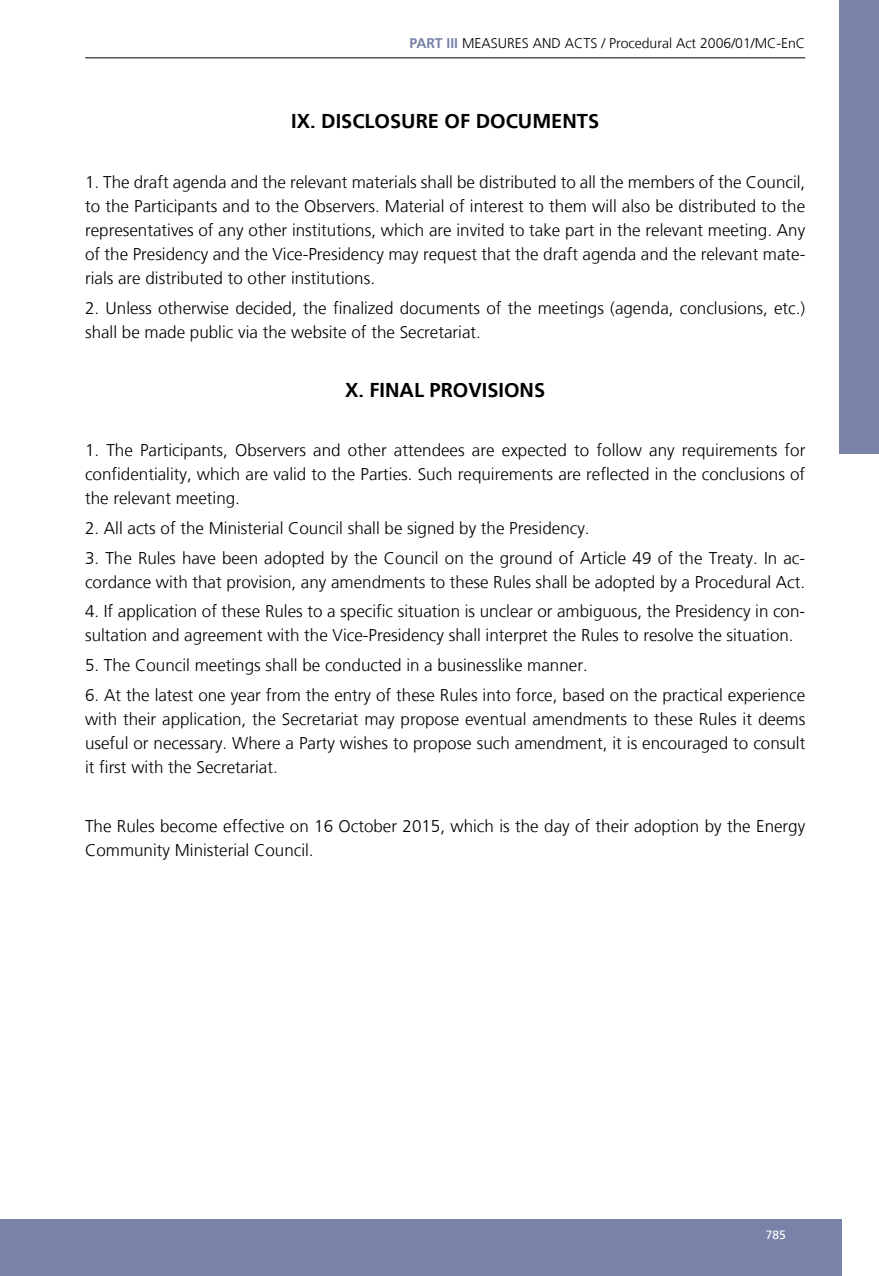
<style>
.page{position:relative;width:879px;height:1276px;background:#fff}
.page>*{position:absolute;margin:0;border:0;box-sizing:border-box;transform-origin:0 0}
.t1{font:700 20px "Frutiger LT";color:#000}
.t2{font:300 17px/24px "Frutiger LT";color:#000}
.t3{font:300 14px "Frutiger LT";color:#000}
.t4{font:12px "Frutiger LT";color:#fff}
.s1{font-weight:700;color:#7983a9}
</style>
<div class="page">
<div style="left:839px;top:0;width:40px;height:454px;background:#7983a9"></div>
<hr style="left:85px;top:57px;width:720px;height:1px;background:#000">
<div style="left:0;top:1219px;width:841px;height:57px;background:#7983a9"></div>
<p class="t3" style="left:410px;top:35px;width:397px"><span class="s1">PART III</span> MEASURES AND ACTS / Procedural Act 2006/01/MC-EnC</p>
<p class="t1" style="left:291px;top:110px;width:309px">IX. DISCLOSURE OF DOCUMENTS</p>
<p class="t2" style="left:85px;top:170px;width:722px;text-align:justify">1. The draft agenda and the relevant materials shall be distributed to all the members of the Council, to the Participants and to the Observers. Material of interest to them will also be distributed to the representatives of any other institutions, which are invited to take part in the relevant meeting. Any of the Presidency and the Vice-Presidency may request that the draft agenda and the relevant mate&shy;rials are distributed to other institutions.</p>
<p class="t2" style="left:85px;top:296px;width:722px">2. Unless otherwise decided, the finalized documents of the meetings (agenda, conclusions, etc.) shall be made public via the website of the Secretariat.</p>
<p class="t1" style="left:345px;top:378px;width:202px">X. FINAL PROVISIONS</p>
<p class="t2" style="left:85px;top:438px;width:722px;text-align:justify">1. The Participants, Observers and other attendees are expected to follow any requirements for confidentiality, which are valid to the Parties. Such requirements are reflected in the conclusions of the relevant meeting.</p>
<p class="t2" style="left:85px;top:516px;width:506px">2. All acts of the Ministerial Council shall be signed by the Presidency.</p>
<p class="t2" style="left:85px;top:546px;width:721px">3. The Rules have been adopted by the Council on the ground of Article 49 of the Treaty. In ac&shy;cordance with that provision, any amendments to these Rules shall be adopted by a Procedural Act.</p>
<p class="t2" style="left:85px;top:599px;width:721px">4. If application of these Rules to a specific situation is unclear or ambiguous, the Presidency in con&shy;sultation and agreement with the Vice-Presidency shall interpret the Rules to resolve the situation.</p>
<p class="t2" style="left:85px;top:653px;width:504px">5. The Council meetings shall be conducted in a businesslike manner.</p>
<p class="t2" style="left:85px;top:683px;width:722px;text-align:justify">6. At the latest one year from the entry of these Rules into force, based on the practical experience with their application, the Secretariat may propose eventual amendments to these Rules it deems useful or necessary. Where a Party wishes to propose such amendment, it is encouraged to consult it first with the Secretariat.</p>
<p class="t2" style="left:85px;top:814px;width:722px">The Rules become effective on 16 October 2015, which is the day of their adoption by the Energy<br>Community Ministerial Council.</p>
<p class="t4" style="left:766px;top:1227px;width:22px">785</p>
</div>
